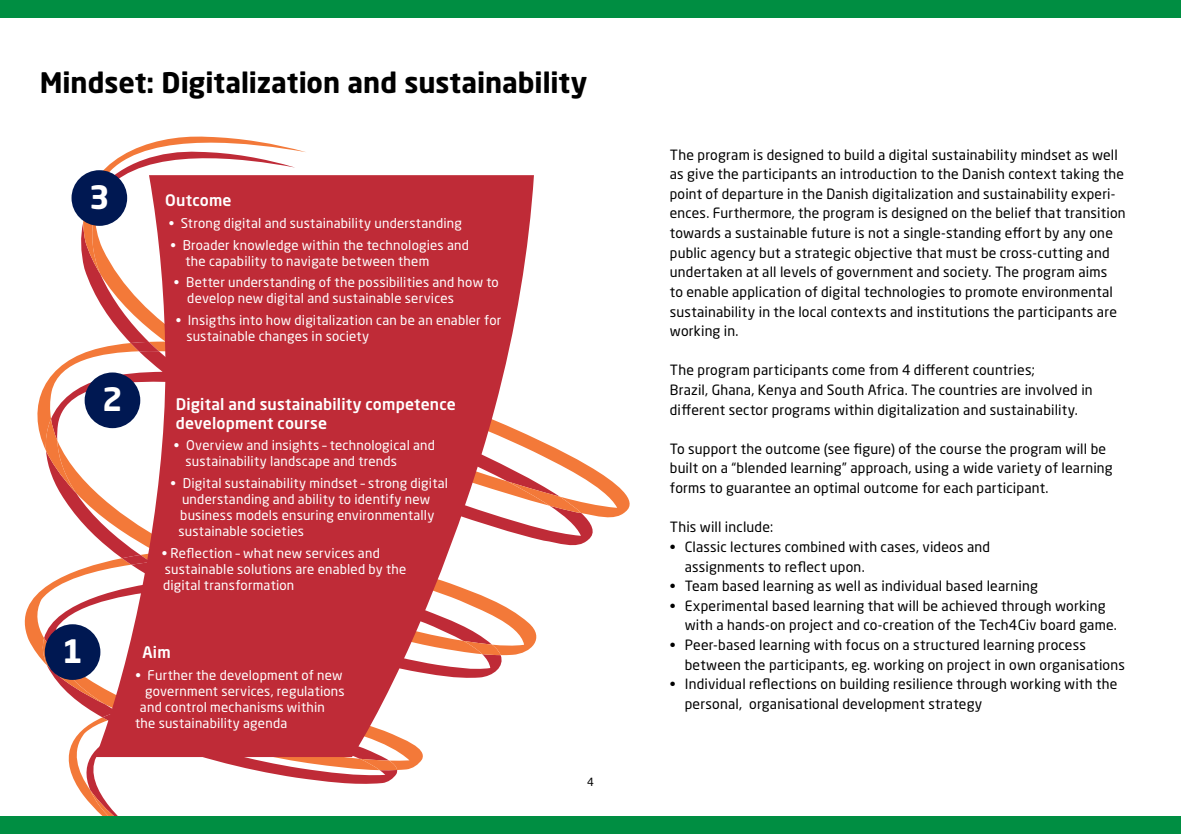
<style>
.page{position:relative;width:1181px;height:834px;background:#fff}
.page>*{position:absolute;margin:0;border:0;box-sizing:border-box;transform-origin:0 0}
.t1{font:700 31.85px "Neo Sans Pro";color:#fff}
.t2{font:700 28px "Neo Sans Pro";color:#000}
.t3{font:500 15.75px/18.9px "Neo Sans Pro";letter-spacing:.01em;color:#fff}
.t4{font:14px/19.6px "Neo Sans Pro";letter-spacing:.015em;color:#000}
.t5{font:13.3px/15.9px "Neo Sans Pro";letter-spacing:.015em;color:#fff}
.t6{font:11.2px "Neo Sans Pro";color:#000}
</style>
<div class="page">
<svg style="left:597px;top:471px;width:33px;height:47px"></svg>
<svg style="left:581px;top:461px;width:16px;height:83px"></svg>
<svg style="left:24px;top:136px;width:557px;height:680px"></svg>
<div style="left:45px;top:624px;width:55px;height:55px;background:#001852;border-radius:50%"></div>
<div style="left:85px;top:372px;width:55px;height:56px;background:#001852;border-radius:50%"></div>
<div style="left:72px;top:170px;width:55px;height:56px;background:#001852;border-radius:50%"></div>
<svg style="left:96px;top:175px;width:438px;height:581px;fill:#bf2b37"></svg>
<div style="left:0;top:0;width:1181px;height:17px;background:#008e42"></div>
<div style="left:0;top:816px;width:1181px;height:17px;background:#008e42"></div>
<h2 class="t2" style="left:40px;top:65px;width:549px">Mindset: Digitalization and sustainability</h2>
<h1 class="t1" style="left:89px;top:176px;width:22px">3</h1>
<h1 class="t1" style="left:102px;top:379px;width:22px">2</h1>
<p class="t3" style="left:165px;top:190px;width:68px">Outcome</p>
<p class="t5" style="left:169px;top:215px;width:295px">• Strong digital and sustainability understanding</p>
<p class="t5" style="left:185px;top:237px;width:285px;text-indent:-15px">• Broader knowledge within the technologies and the capability to navigate between them</p>
<p class="t5" style="left:187px;top:274px;width:313px;text-indent:-13px">• Better understanding of the possibilities and how to develop new digital and sustainable services</p>
<p class="t5" style="left:186px;top:312px;width:316px;text-indent:-11px">• Insigths into how digitalization can be an enabler for sustainable changes in society</p>
<p class="t3" style="left:176px;top:394px;width:282px">Digital and sustainability competence development course</p>
<p class="t5" style="left:185px;top:437px;width:251px;text-indent:-12px">• Overview and insights – technological and sustainability landscape and trends</p>
<p class="t5" style="left:178px;top:475px;width:271px;text-indent:-8px">• Digital sustainability mindset – strong digital understanding and ability to identify new business models ensuring environmentally sustainable societies</p>
<p class="t5" style="left:162px;top:544px;width:246px">• Reflection – what new services and sustainable solutions are enabled by the digital transformation</p>
<h1 class="t1" style="left:62px;top:630px;width:22px">1</h1>
<p class="t3" style="left:142px;top:642px;width:30px">Aim</p>
<p class="t5" style="left:135px;top:666px;width:208px">• Further the development of new</p>
<p class="t5" style="left:145px;top:682px;width:201px">government services, regulations</p>
<p class="t5" style="left:140px;top:698px;width:186px">and control mechanisms within</p>
<p class="t5" style="left:135px;top:714px;width:154px">the sustainability agenda</p>
<p class="t6" style="left:587px;top:775px;width:8px">4</p>
<p class="t4" style="left:670px;top:144px;width:457px">The program is designed to build a digital sustainability mindset as well as give the participants an introduction to the Danish context taking the point of departure in the Danish digitalization and sustainability experi&shy;ences. Furthermore, the program is designed on the belief that transition towards a sustainable future is not a single-standing effort by any one public agency but a strategic objective that must be cross-cutting and undertaken at all levels of government and society. The program aims<br>to enable application of digital technologies to promote environmental sustainability in the local contexts and institutions the participants are working in.</p>
<p class="t4" style="left:670px;top:360px;width:424px">The program participants come from 4 different countries;<br>Brazil, Ghana, Kenya and South Africa. The countries are involved in different sector programs within digitalization and sustainability.</p>
<p class="t4" style="left:670px;top:438px;width:444px">To support the outcome (see figure) of the course the program will be built on a “blended learning” approach, using a wide variety of learning forms to guarantee an optimal outcome for each participant.</p>
<p class="t4" style="left:670px;top:517px;width:105px">This will include:</p>
<p class="t4" style="left:685px;top:536px;width:307px;text-indent:-15px">• Classic lectures combined with cases, videos and assignments to reflect upon.</p>
<p class="t4" style="left:670px;top:576px;width:369px">• Team based learning as well as individual based learning</p>
<p class="t4" style="left:685px;top:595px;width:434px;text-indent:-15px">• Experimental based learning that will be achieved through working with a hands-on project and co-creation of the Tech4Civ board game.</p>
<p class="t4" style="left:685px;top:634px;width:442px;text-indent:-15px">• Peer-based learning with focus on a structured learning process between the participants, eg. working on project in own organisations</p>
<p class="t4" style="left:685px;top:674px;width:434px;text-indent:-15px">• Individual reflections on building resilience through working with the personal, organisational development strategy</p>
</div>
